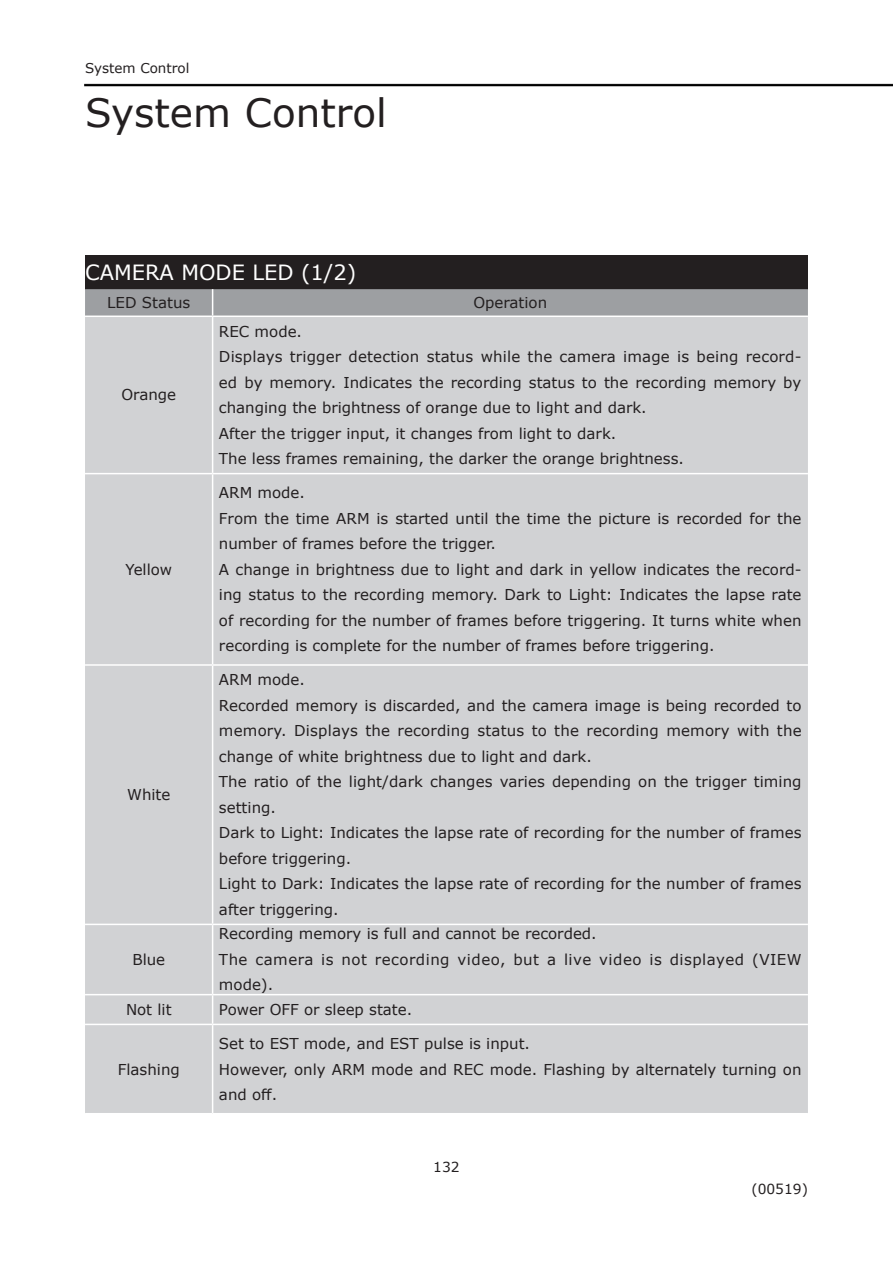
<style>
.page{position:relative;width:893px;height:1263px;background:#fff}
.page>*{position:absolute;margin:0;border:0;box-sizing:border-box;transform-origin:0 0}
.中項目-章{font:39px "Verdana";color:#231f20}
.基本段落_英語{font:21px "Verdana";color:#fff}
.基本段落_英語-2{font:15px/25.5px "Verdana";color:#231f20}
.基本段落_英語-3{font:15px/25.5px "Verdana";letter-spacing:.03em;color:#231f20}
.t1{font:13.8px "Verdana";color:#231f20}
.基本段落_英語-4{font:13.5px "Verdana";color:#231f20}
</style>
<div class="page">
<img style="left:84px;top:83px;width:809px;height:4px">
<div style="left:85px;top:255px;width:723px;height:34px;background:#231f20"></div>
<div style="left:85px;top:317px;width:723px;height:796px;background:#d1d2d4"></div>
<div style="left:85px;top:289px;width:723px;height:26px;background:#9d9fa2"></div>
<hr style="left:212px;top:317px;width:1px;height:156px;background:#fff">
<hr style="left:212px;top:474px;width:1px;height:190px;background:#fff">
<hr style="left:212px;top:666px;width:1px;height:258px;background:#fff">
<hr style="left:85px;top:924px;width:128px;height:1px;background:#fff">
<hr style="left:213px;top:924px;width:595px;height:1px;background:#fff">
<hr style="left:212px;top:925px;width:1px;height:69px;background:#fff">
<hr style="left:85px;top:994px;width:128px;height:1px;background:#fff">
<hr style="left:213px;top:994px;width:595px;height:1px;background:#fff">
<svg style="left:212px;top:995px;width:1px;height:29px"></svg>
<hr style="left:85px;top:1024px;width:128px;height:1px;background:#fff">
<hr style="left:213px;top:1024px;width:595px;height:1px;background:#fff">
<hr style="left:212px;top:1025px;width:1px;height:88px;background:#fff">
<hr style="left:85px;top:664px;width:128px;height:2px;background:#fff">
<hr style="left:213px;top:664px;width:595px;height:2px;background:#fff">
<hr style="left:85px;top:473px;width:128px;height:1px;background:#fff">
<hr style="left:213px;top:473px;width:595px;height:1px;background:#fff">
<p class="基本段落_英語-4" style="left:85px;top:59px;width:106px">System Control</p>
<p class="中項目-章" style="left:85px;top:86px;width:303px">System Control</p>
<p class="基本段落_英語" style="left:85px;top:258px;width:273px">CAMERA MODE LED (1/2)</p>
<p class="基本段落_英語-2" style="left:107px;top:290px;width:85px">LED Status</p>
<p class="基本段落_英語-2" style="left:473px;top:290px;width:75px">Operation</p>
<p class="基本段落_英語-2" style="left:121px;top:382px;width:56px">Orange</p>
<p class="基本段落_英語-2" style="left:125px;top:556px;width:48px">Yellow</p>
<p class="基本段落_英語-2" style="left:127px;top:782px;width:45px">White</p>
<p class="基本段落_英語-2" style="left:132px;top:946px;width:34px">Blue</p>
<p class="基本段落_英語-2" style="left:219px;top:318px;width:85px">REC mode.</p>
<p class="基本段落_英語-2" style="left:219px;top:344px;width:584px;text-align:justify">Displays trigger detection status while the camera image is being record&shy;ed by memory. Indicates the recording status to the recording memory by changing the brightness of orange due to light and dark.</p>
<p class="基本段落_英語-2" style="left:219px;top:420px;width:399px">After the trigger input, it changes from light to dark.</p>
<p class="基本段落_英語-2" style="left:219px;top:446px;width:466px">The less frames remaining, the darker the orange brightness.</p>
<p class="基本段落_英語-2" style="left:219px;top:480px;width:88px">ARM mode.</p>
<p class="基本段落_英語-2" style="left:219px;top:505px;width:584px">From the time ARM is started until the time the picture is recorded for the number of frames before the trigger.</p>
<p class="基本段落_英語-2" style="left:219px;top:556px;width:584px;text-align:justify">A change in brightness due to light and dark in yellow indicates the record&shy;ing status to the recording memory. Dark to Light: Indicates the lapse rate of recording for the number of frames before triggering. It turns white when recording is complete for the number of frames before triggering.</p>
<p class="基本段落_英語-2" style="left:219px;top:667px;width:88px">ARM mode.</p>
<p class="基本段落_英語-2" style="left:219px;top:692px;width:584px;text-align:justify">Recorded memory is discarded, and the camera image is being recorded to memory. Displays the recording status to the recording memory with the change of white brightness due to light and dark.</p>
<p class="基本段落_英語-2" style="left:219px;top:769px;width:584px">The ratio of the light/dark changes varies depending on the trigger timing setting.</p>
<p class="基本段落_英語-2" style="left:219px;top:820px;width:584px">Dark to Light: Indicates the lapse rate of recording for the number of frames before triggering.</p>
<p class="基本段落_英語-2" style="left:219px;top:871px;width:584px">Light to Dark: Indicates the lapse rate of recording for the number of frames after triggering.</p>
<p class="基本段落_英語-2" style="left:219px;top:921px;width:379px">Recording memory is full and cannot be recorded.</p>
<p class="基本段落_英語-3" style="left:219px;top:946px;width:584px">The camera is not recording video, but a live video is displayed (VIEW mode).</p>
<p class="基本段落_英語-2" style="left:126px;top:996px;width:47px">Not lit</p>
<p class="基本段落_英語-2" style="left:219px;top:996px;width:195px">Power OFF or sleep state.</p>
<p class="基本段落_英語-2" style="left:118px;top:1056px;width:64px">Flashing</p>
<p class="基本段落_英語-2" style="left:219px;top:1031px;width:313px">Set to EST mode, and EST pulse is input.</p>
<p class="基本段落_英語-2" style="left:219px;top:1056px;width:584px">However, only ARM mode and REC mode. Flashing by alternately turning on and off.</p>
<p class="t1" style="left:433px;top:1158px;width:28px">132</p>
<p class="t1" style="left:751px;top:1179px;width:58px">(00519)</p>
</div>
